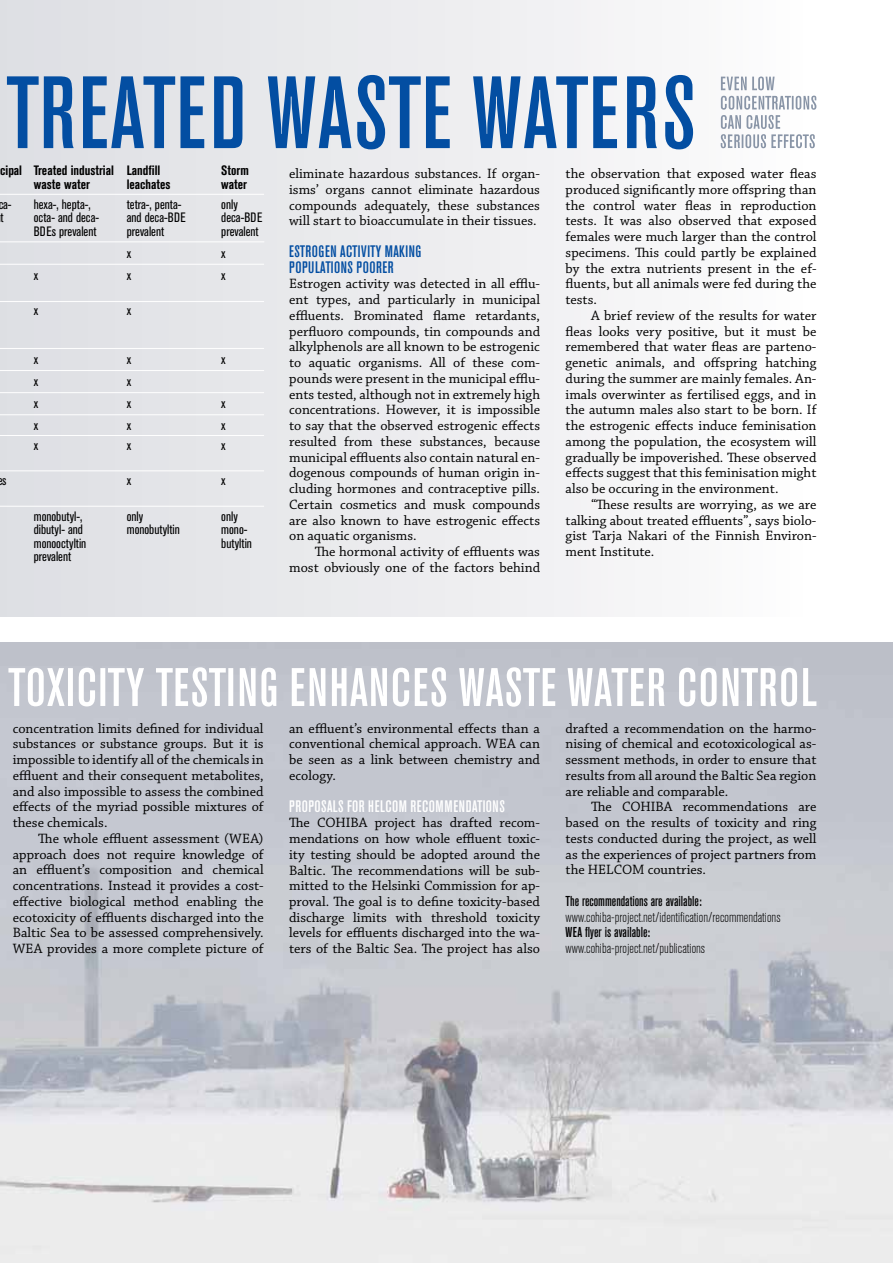
<style>
.page{position:relative;width:893px;height:1263px;background:#fff}
.page>*{position:absolute;margin:0;border:0;box-sizing:border-box;transform-origin:0 0}
.t1{font:500 condensed 16.5px/15.8px "Akzidenz Grotesk BE";letter-spacing:.03em;color:#034ea2}
.t2{font:500 condensed 16.5px "Akzidenz Grotesk BE";letter-spacing:.03em;color:#fff}
.t3{font:14.25px/15.8px "Chaparral Pro";color:#000;text-align:justify}
.t4{font:300 condensed 14.25px "Akzidenz Grotesk BE";color:#000}
.t5{font:500 condensed 14.25px "Akzidenz Grotesk BE";color:#000}
.t6{font:condensed 13.5px "Akzidenz Grotesk BE";color:#000}
.t7{font:700 condensed 13.5px "Akzidenz Grotesk BE";color:#000}
</style>
<div class="page">
<div style="left:0;top:0;width:816px;height:617px;background:linear-gradient(to right,#dddee2,#fdfcfc)"></div>
<img style="left:0;top:642px;width:893px;height:621px">
<svg style="left:0;top:667px;width:816px;height:40px"></svg>
<svg style="left:0;top:75px;width:693px;height:74px;background:#84a5cb"></svg>
<svg style="left:721px;top:96px;width:95px;height:52px"></svg>
<svg style="left:721px;top:77px;width:54px;height:13px"></svg>
<hr style="left:0;top:348px;width:264px;height:1px;background:#fff">
<hr style="left:0;top:506px;width:264px;height:1px;background:#fff">
<hr style="left:0;top:470px;width:264px;height:1px;background:#fff">
<hr style="left:0;top:264px;width:264px;height:1px;background:#fff">
<hr style="left:0;top:241px;width:264px;height:1px;background:#fff">
<hr style="left:0;top:435px;width:264px;height:1px;background:#fff">
<hr style="left:0;top:301px;width:264px;height:1px;background:#fff">
<hr style="left:0;top:194px;width:264px;height:1px;background:#fff">
<hr style="left:0;top:370px;width:264px;height:1px;background:#fff">
<hr style="left:0;top:392px;width:264px;height:1px;background:#fff">
<hr style="left:0;top:414px;width:264px;height:1px;background:#fff">
<p class="t7" style="left:0;top:163px;width:162px">cipal Treated industrial Landfill</p>
<p class="t7" style="left:221px;top:163px;width:29px">Storm</p>
<p class="t7" style="left:34px;top:176px;width:58px">waste water</p>
<p class="t7" style="left:127px;top:176px;width:45px">leachates</p>
<p class="t7" style="left:221px;top:176px;width:27px">water</p>
<p class="t6" style="left:-2px;top:196px;width:15px">ca-</p>
<p class="t6" style="left:34px;top:196px;width:58px">hexa-, hepta-,</p>
<p class="t6" style="left:127px;top:196px;width:56px">tetra-, penta-</p>
<p class="t6" style="left:221px;top:196px;width:18px">only</p>
<p class="t6" style="left:0;top:210px;width:5px">t</p>
<p class="t6" style="left:34px;top:210px;width:67px">octa- and deca-</p>
<p class="t6" style="left:127px;top:210px;width:61px">and deca-BDE</p>
<p class="t6" style="left:221px;top:210px;width:43px">deca-BDE</p>
<p class="t6" style="left:34px;top:223px;width:64px">BDEs prevalent</p>
<p class="t6" style="left:127px;top:223px;width:39px">prevalent</p>
<p class="t6" style="left:221px;top:223px;width:39px">prevalent</p>
<p class="t6" style="left:127px;top:245px;width:6px">x</p>
<p class="t6" style="left:221px;top:245px;width:6px">x</p>
<p class="t6" style="left:34px;top:267px;width:6px">x</p>
<p class="t6" style="left:127px;top:267px;width:6px">x</p>
<p class="t6" style="left:221px;top:267px;width:6px">x</p>
<p class="t6" style="left:34px;top:303px;width:6px">x</p>
<p class="t6" style="left:127px;top:303px;width:6px">x</p>
<p class="t6" style="left:34px;top:352px;width:6px">x</p>
<p class="t6" style="left:127px;top:352px;width:6px">x</p>
<p class="t6" style="left:221px;top:352px;width:6px">x</p>
<p class="t6" style="left:34px;top:374px;width:6px">x</p>
<p class="t6" style="left:127px;top:374px;width:6px">x</p>
<p class="t6" style="left:34px;top:396px;width:6px">x</p>
<p class="t6" style="left:127px;top:396px;width:6px">x</p>
<p class="t6" style="left:221px;top:396px;width:6px">x</p>
<p class="t6" style="left:34px;top:418px;width:6px">x</p>
<p class="t6" style="left:127px;top:418px;width:6px">x</p>
<p class="t6" style="left:221px;top:418px;width:6px">x</p>
<p class="t6" style="left:34px;top:438px;width:6px">x</p>
<p class="t6" style="left:127px;top:438px;width:6px">x</p>
<p class="t6" style="left:221px;top:438px;width:6px">x</p>
<p class="t6" style="left:2px;top:473px;width:6px">s</p>
<p class="t6" style="left:127px;top:473px;width:6px">x</p>
<p class="t6" style="left:221px;top:473px;width:6px">x</p>
<p class="t6" style="left:34px;top:509px;width:50px">monobutyl-,</p>
<p class="t6" style="left:127px;top:509px;width:18px">only</p>
<p class="t6" style="left:221px;top:509px;width:18px">only</p>
<p class="t6" style="left:34px;top:522px;width:51px">dibutyl- and</p>
<p class="t6" style="left:127px;top:522px;width:55px">monobutyltin</p>
<p class="t6" style="left:221px;top:522px;width:28px">mono-</p>
<p class="t6" style="left:34px;top:536px;width:54px">monooctyltin</p>
<p class="t6" style="left:221px;top:536px;width:32px">butyltin</p>
<p class="t6" style="left:34px;top:549px;width:39px">prevalent</p>
<p class="t3" style="left:289px;top:166px;width:252px">eliminate hazardous substances. If organ&shy;isms’ organs cannot eliminate hazardous compounds adequately, these substances will start to bioaccumulate in their tissues.</p>
<p class="t1" style="left:289px;top:244px;width:134px">ESTROGEN ACTIVITY MAKING<br>POPULATIONS POORER</p>
<p class="t3" style="left:289px;top:277px;width:252px">Estrogen activity was detected in all efflu&shy;ent types, and particularly in municipal effluents. Brominated flame retardants, perfluoro compounds, tin compounds and alkylphenols are all known to be estrogenic to aquatic organisms. All of these com&shy;pounds were present in the municipal efflu&shy;ents tested, although not in extremely high concentrations. However, it is impossible to say that the observed estrogenic effects resulted from these substances, because municipal effluents also contain natural en&shy;dogenous compounds of human origin in&shy;cluding hormones and contraceptive pills.<br>Certain cosmetics and musk compounds are also known to have estrogenic effects on aquatic organisms.</p>
<p class="t3" style="left:289px;top:544px;width:252px;text-align:right">The hormonal activity of effluents was most obviously one of the factors behind</p>
<p class="t3" style="left:566px;top:166px;width:252px">the observation that exposed water fleas produced significantly more offspring than the control water fleas in reproduction tests. It was also observed that exposed females were much larger than the control specimens. This could partly be explained by the extra nutrients present in the ef&shy;fluents, but all animals were fed during the tests.</p>
<p class="t3" style="left:566px;top:308px;width:252px;text-indent:26px">A brief review of the results for water fleas looks very positive, but it must be remembered that water fleas are parteno&shy;genetic animals, and offspring hatching during the summer are mainly females. An&shy;imals overwinter as fertilised eggs, and in the autumn males also start to be born. If the estrogenic effects induce feminisation among the population, the ecosystem will gradually be impoverished. These observed effects suggest that this feminisation might also be occuring in the environment.</p>
<p class="t3" style="left:566px;top:497px;width:252px;text-indent:26px">“These results are worrying, as we are talking about treated effluents”, says biolo&shy;gist Tarja Nakari of the Finnish Environ&shy;ment Institute.</p>
<p class="t3" style="left:13px;top:721px;width:252px">concentration limits defined for individual substances or substance groups. But it is impossible to identify all of the chemicals in effluent and their consequent metabolites, and also impossible to assess the combined effects of the myriad possible mixtures of these chemicals.</p>
<p class="t3" style="left:13px;top:831px;width:252px;text-indent:25px">The whole effluent assessment (WEA) approach does not require knowledge of an effluent’s composition and chemical concentrations. Instead it provides a cost&shy;effective biological method enabling the ecotoxicity of effluents discharged into the Baltic Sea to be assessed comprehensively.<br>WEA provides a more complete picture of</p>
<p class="t3" style="left:289px;top:721px;width:252px">an effluent’s environmental effects than a conventional chemical approach. WEA can be seen as a link between chemistry and ecology.</p>
<p class="t2" style="left:289px;top:797px;width:217px">PROPOSALS FOR HELCOM RECOMMENDATIONS</p>
<p class="t3" style="left:289px;top:815px;width:252px">The COHIBA project has drafted recom&shy;mendations on how whole effluent toxic&shy;ity testing should be adopted around the Baltic. The recommendations will be sub&shy;mitted to the Helsinki Commission for ap&shy;proval. The goal is to define toxicity-based discharge limits with threshold toxicity levels for effluents discharged into the wa&shy;ters of the Baltic Sea. The project has also</p>
<p class="t3" style="left:566px;top:721px;width:252px">drafted a recommendation on the harmo&shy;nising of chemical and ecotoxicological as&shy;sessment methods, in order to ensure that results from all around the Baltic Sea region are reliable and comparable.</p>
<p class="t3" style="left:566px;top:800px;width:252px;text-indent:26px">The COHIBA recommendations are based on the results of toxicity and ring tests conducted during the project, as well as the experiences of project partners from the HELCOM countries.</p>
<p class="t5" style="left:566px;top:893px;width:138px">THE RECOMMENDATIONS ARE AVAILABLE:</p>
<p class="t4" style="left:566px;top:909px;width:216px">www.cohiba-project.net/identification/recommendations</p>
<p class="t5" style="left:566px;top:925px;width:86px">WEA FLYER IS AVAILABLE:</p>
<p class="t4" style="left:566px;top:941px;width:141px">www.cohiba-project.net/publications</p>
</div>
